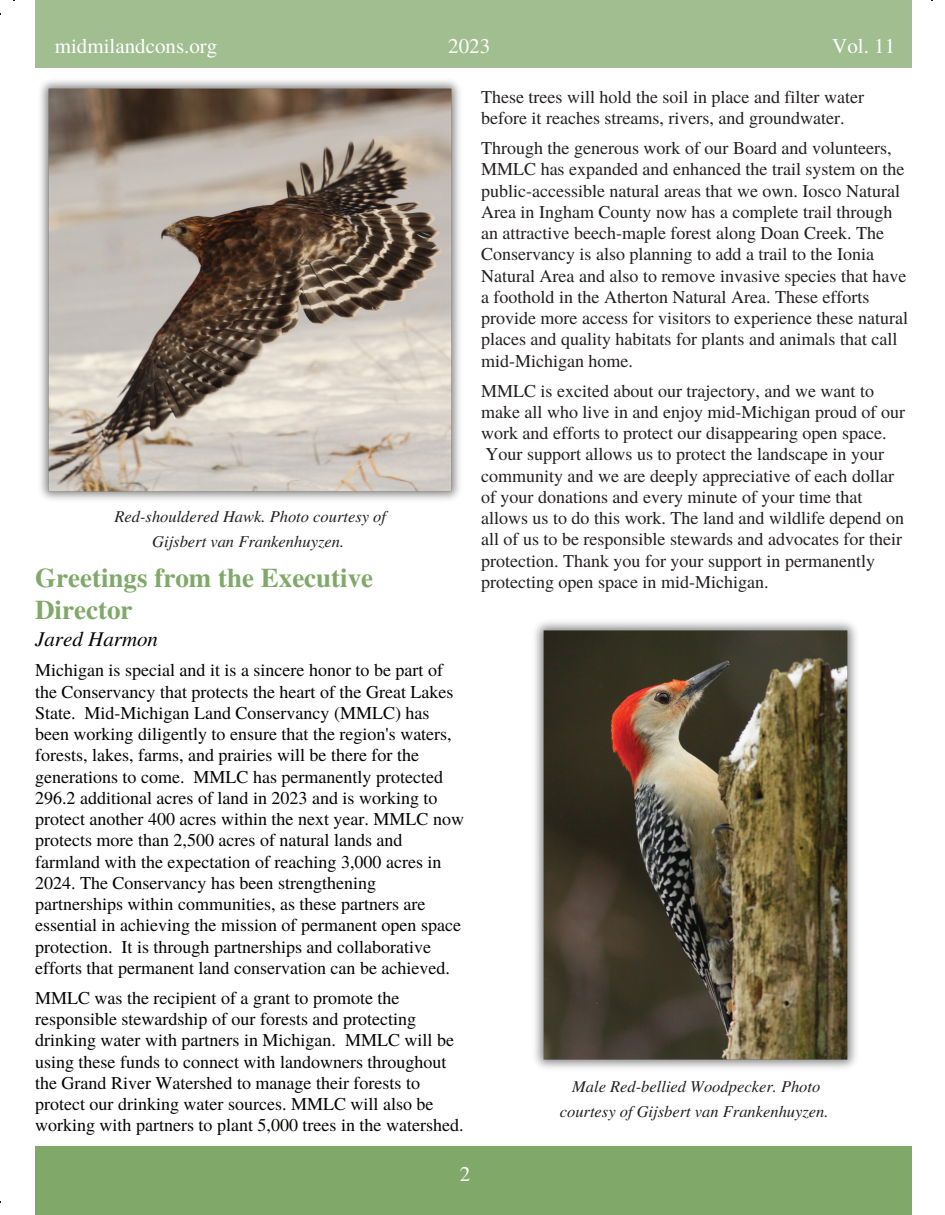
<style>
.page{position:relative;width:945px;height:1215px;background:#fff}
.page>*{position:absolute;margin:0;border:0;box-sizing:border-box;transform-origin:0 0}
.t1{font:700 27px/32.5px "Te X Gyre Termes";color:#80a969}
.t2{font:21px "Te X Gyre Termes";color:#fff}
.t3{font:italic 21px "Te X Gyre Termes";color:#040503}
.t4{font:18px/21.3px "Te X Gyre Termes";color:#231f20}
.t5{font:18px/21.3px "Te X Gyre Termes";color:#040503}
.t6{font:italic 16.5px/24.8px "Te X Gyre Termes";color:#231f20;text-align:center}
</style>
<div class="page">
<div style="left:35px;top:1px;width:877px;height:67px;background:#a0be8f"></div>
<div style="left:35px;top:1146px;width:877px;height:68px;background:#80a969"></div>
<img style="left:535px;top:621px;width:321px;height:448px">
<img style="left:40px;top:80px;width:420px;height:420px">
<p class="t2" style="left:55px;top:31px;width:164px">midmilandcons.org</p>
<p class="t2" style="left:448px;top:31px;width:43px">2023</p>
<p class="t2" style="left:832px;top:31px;width:64px">Vol. 11</p>
<p class="t6" style="left:114px;top:503px;width:273px">Red-shouldered Hawk. Photo courtesy of<br>Gijsbert van Frankenhuyzen.</p>
<h1 class="t1" style="left:35px;top:560px;width:340px">Greetings from the Executive<br>Director</h1>
<p class="t3" style="left:35px;top:623px;width:125px">Jared Harmon</p>
<p class="t5" style="left:35px;top:659px;width:430px">Michigan is special and it is a sincere honor to be part of the Conservancy that protects the heart of the Great Lakes State. Mid-Michigan Land Conservancy (MMLC) has been working diligently to ensure that the region's waters, forests, lakes, farms, and prairies will be there for the generations to come. MMLC has permanently protected 296.2 additional acres of land in 2023 and is working to protect another 400 acres within the next year. MMLC now protects more than 2,500 acres of natural lands and farmland with the expectation of reaching 3,000 acres in 2024. The Conservancy has been strengthening partnerships within communities, as these partners are essential in achieving the mission of permanent open space protection. It is through partnerships and collaborative efforts that permanent land conservation can be achieved.</p>
<p class="t5" style="left:35px;top:986px;width:430px">MMLC was the recipient of a grant to promote the responsible stewardship of our forests and protecting drinking water with partners in Michigan. MMLC will be using these funds to connect with landowners throughout the Grand River Watershed to manage their forests to protect our drinking water sources. MMLC will also be working with partners to plant 5,000 trees in the watershed.</p>
<p class="t4" style="left:481px;top:85px;width:384px">These trees will hold the soil in place and filter water before it reaches streams, rivers, and groundwater.</p>
<p class="t4" style="left:481px;top:136px;width:428px">Through the generous work of our Board and volunteers, MMLC has expanded and enhanced the trail system on the public-accessible natural areas that we own. Iosco Natural Area in Ingham County now has a complete trail through an attractive beech-maple forest along Doan Creek. The Conservancy is also planning to add a trail to the Ionia Natural Area and also to remove invasive species that have a foothold in the Atherton Natural Area. These efforts provide more access for visitors to experience these natural places and quality habitats for plants and animals that call mid-Michigan home.</p>
<p class="t4" style="left:481px;top:379px;width:425px">MMLC is excited about our trajectory, and we want to make all who live in and enjoy mid-Michigan proud of our work and efforts to protect our disappearing open space.<br>Your support allows us to protect the landscape in your community and we are deeply appreciative of each dollar of your donations and every minute of your time that allows us to do this work. The land and wildlife depend on all of us to be responsible stewards and advocates for their protection. Thank you for your support in permanently protecting open space in mid-Michigan.</p>
<p class="t6" style="left:560px;top:1073px;width:270px">Male Red-bellied Woodpecker. Photo courtesy of Gijsbert van Frankenhuyzen.</p>
<p class="t2" style="left:460px;top:1159px;width:12px">2</p>
</div>
